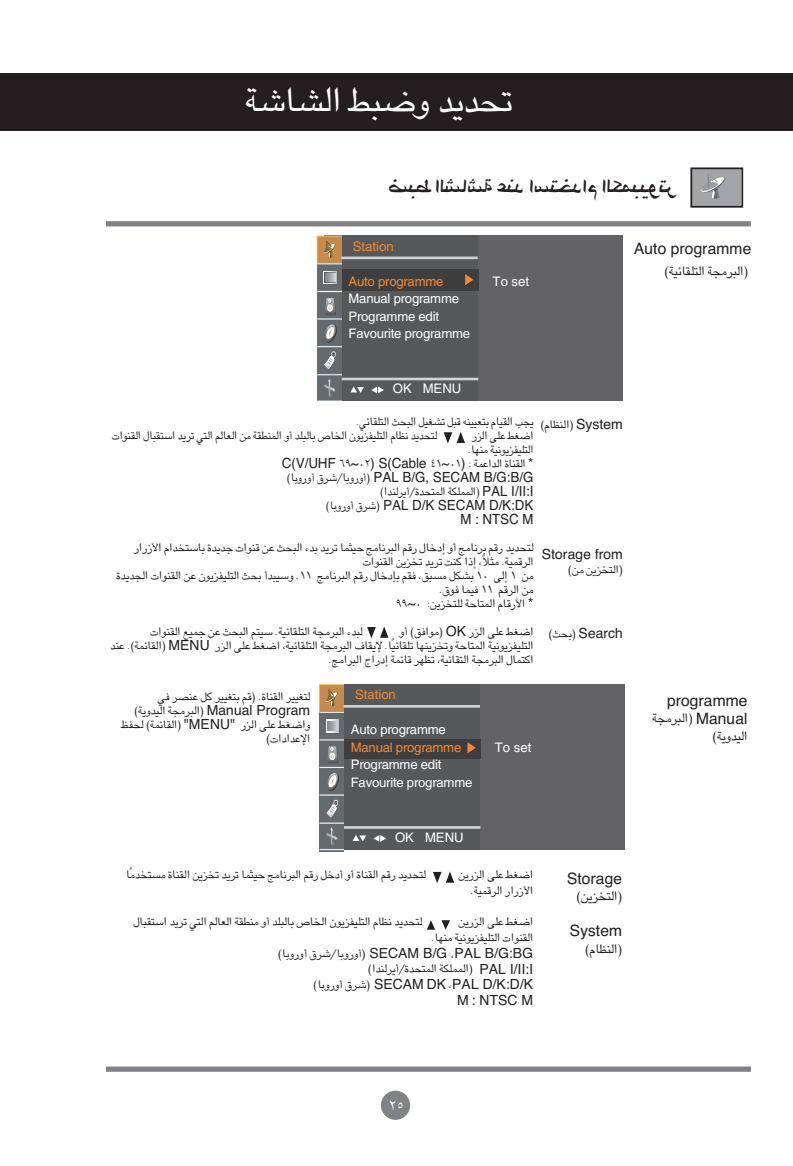
<style>
.page{position:relative;width:793px;height:1166px;background:#fff}
.page>*{position:absolute;margin:0;border:0;box-sizing:border-box;transform-origin:0 0}
.t1{font:700 22.75px "PH Mirjan";color:#231f20}
.t2{font:13.12px/17.5px "Helvetica";letter-spacing:-.015em;color:#fff}
.t3{font:13.12px "Helvetica";letter-spacing:-.015em;color:#f5892e}
</style>
<div class="page">
<div style="left:381px;top:1090px;width:29px;height:29px;background:#808285;border-radius:50%"></div>
<div style="left:0;top:73px;width:793px;height:58px;background:#231f20"></div>
<div style="left:691px;top:168px;width:50px;height:39px;background:#a4a5a9"></div>
<svg style="left:701px;top:174px;width:24px;height:25px"></svg>
<div style="left:690px;top:167px;width:53px;height:41px;border:2px solid #231f20"></div>
<div style="left:106px;top:221px;width:645px;height:5px;background:#808285"></div>
<div style="left:106px;top:1066px;width:645px;height:5px;background:#808285"></div>
<div style="left:324px;top:235px;width:293px;height:166px;background:#57585a"></div>
<svg style="left:350px;top:386px;width:14px;height:7px"></svg>
<svg style="left:371px;top:386px;width:13px;height:7px"></svg>
<div style="left:478px;top:235px;width:145px;height:166px;background:#636366"></div>
<div style="left:341px;top:270px;width:137px;height:21px;background:#3e3e3f"></div>
<div style="left:317px;top:237px;width:24px;height:164px;background:#636b6e"></div>
<svg style="left:317px;top:290px;width:24px;height:2px"></svg>
<svg style="left:324px;top:283px;width:13px;height:1px"></svg>
<svg style="left:324px;top:271px;width:13px;height:12px"></svg>
<svg style="left:317px;top:298px;width:24px;height:103px"></svg>
<svg style="left:317px;top:236px;width:24px;height:28px"></svg>
<hr style="left:341px;top:256px;width:137px;height:3px;background:#d1d2d4">
<hr style="left:342px;top:378px;width:136px;height:2px;background:#d1d2d4">
<svg style="left:465px;top:274px;width:8px;height:11px"></svg>
<div style="left:326px;top:684px;width:293px;height:165px;background:#57585a"></div>
<svg style="left:352px;top:835px;width:14px;height:6px"></svg>
<svg style="left:373px;top:835px;width:13px;height:6px"></svg>
<div style="left:480px;top:684px;width:145px;height:165px;background:#636366"></div>
<div style="left:343px;top:739px;width:138px;height:20px;background:#3e3e3f"></div>
<div style="left:319px;top:685px;width:24px;height:166px;background:#636b6e"></div>
<svg style="left:319px;top:739px;width:24px;height:1px"></svg>
<svg style="left:327px;top:732px;width:12px;height:1px"></svg>
<svg style="left:326px;top:720px;width:13px;height:12px"></svg>
<svg style="left:319px;top:746px;width:24px;height:104px"></svg>
<svg style="left:319px;top:684px;width:24px;height:29px"></svg>
<hr style="left:344px;top:705px;width:136px;height:2px;background:#d1d2d4">
<hr style="left:344px;top:826px;width:136px;height:2px;background:#d1d2d4">
<svg style="left:467px;top:742px;width:9px;height:11px"></svg>
<svg style="left:367px;top:626px;width:22px;height:12px"></svg>
<svg style="left:433px;top:871px;width:22px;height:12px"></svg>
<h1 class="t1" style="left:389px;top:171px;width:288px">{∂j «∞AU®W ´Mb «ß∑ªb«Â «∞JL∂Ou¢d</h1>
<p class="t3" style="left:353px;top:242px;width:42px">Station</p>
<p class="t3" style="left:348px;top:276px;width:96px">Auto programme</p>
<p class="t2" style="left:348px;top:291px;width:123px">Manual programme<br>Programme edit<br>Favourite programme</p>
<p class="t2" style="left:393px;top:381px;width:70px">OK MENU</p>
<p class="t2" style="left:492px;top:274px;width:38px">To set</p>
<p class="t3" style="left:355px;top:690px;width:42px">Station</p>
<p class="t2" style="left:351px;top:722px;width:96px">Auto programme</p>
<p class="t3" style="left:351px;top:742px;width:112px">Manual programme</p>
<p class="t2" style="left:351px;top:757px;width:123px">Programme edit<br>Favourite programme</p>
<p class="t2" style="left:395px;top:829px;width:70px">OK MENU</p>
<p class="t2" style="left:495px;top:740px;width:38px">To set</p>
</div>
